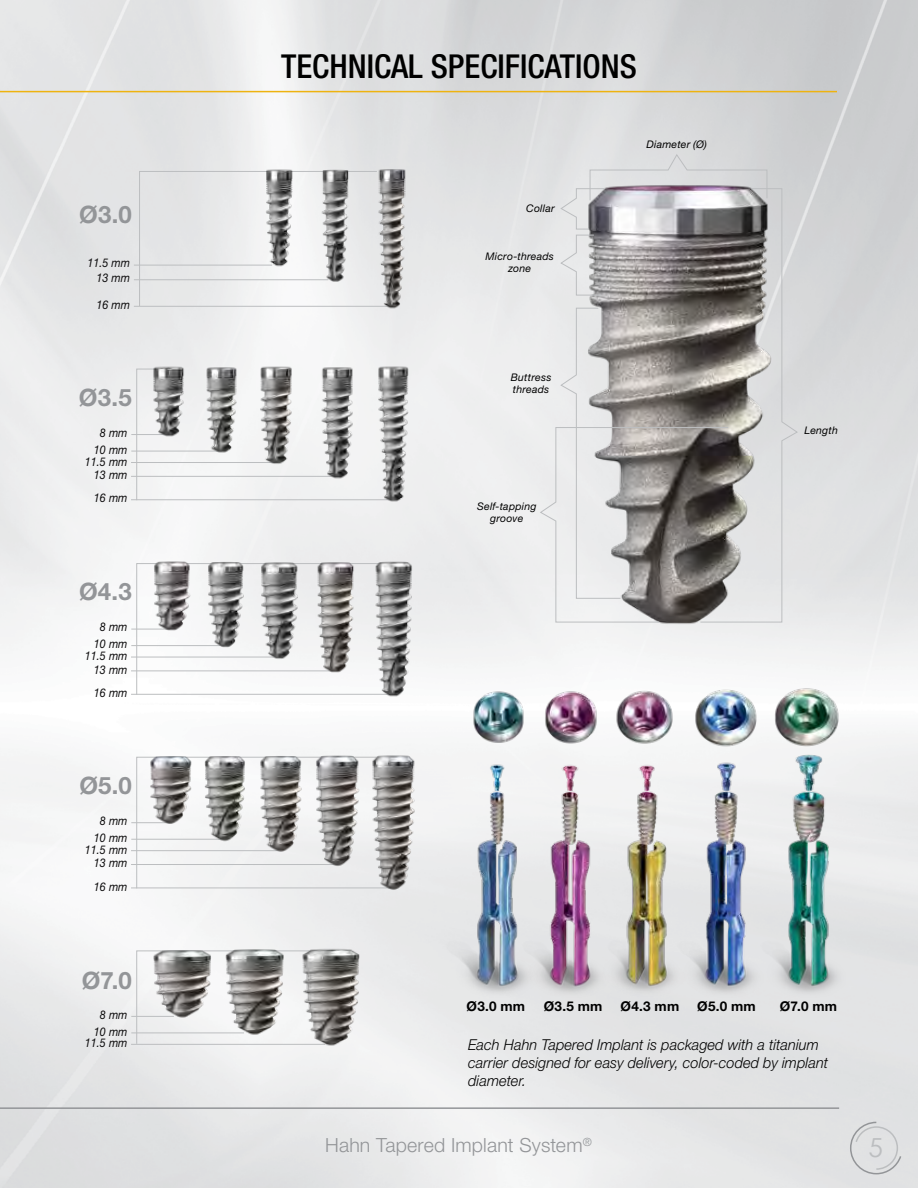
<style>
.page{position:relative;width:918px;height:1188px;background:#fff}
.page>*{position:absolute;margin:0;border:0;box-sizing:border-box;transform-origin:0 0}
.t1{font:500 condensed 33px "Helvetica Neue LT Std";color:#000}
.t2{font:26.25px "Century Gothic";color:#bcbec0}
.t3{font:700 24px "Helvetica Neue LT Std";letter-spacing:.005em;color:#939598}
.t4{font:300 19.5px "Helvetica Neue LT Std";letter-spacing:.01em;color:#939598}
.t5{font:italic 300 15px/18px "Helvetica Neue LT Std";letter-spacing:.005em;color:#000}
.t6{font:700 13.5px "Helvetica Neue LT Std";letter-spacing:.02em;color:#000}
.t7{font:italic 12px/23.2px "Helvetica Neue LT Std";color:#0b0a0b;scale:.9 1}
.t8{font:italic 10.5px/12px "Helvetica Neue LT Std";letter-spacing:.02em;color:#000;text-align:center}
</style>
<div class="page">
<hr style="left:0;top:91px;width:837px;height:1px;background:#eeb310">
<hr style="left:0;top:1107px;width:839px;height:2px;background:#939598">
<svg style="left:849px;top:1121px;width:54px;height:54px;background:#dadbdc"></svg>
<img style="left:444px;top:742px;width:73px;height:277px">
<img style="left:612px;top:746px;width:56px;height:273px">
<img style="left:517px;top:742px;width:95px;height:277px">
<img style="left:668px;top:742px;width:83px;height:277px">
<img style="left:751px;top:742px;width:95px;height:277px">
<img style="left:470px;top:687px;width:56px;height:59px">
<img style="left:611px;top:687px;width:65px;height:59px">
<img style="left:540px;top:687px;width:61px;height:59px">
<img style="left:692px;top:686px;width:67px;height:65px">
<img style="left:772px;top:685px;width:69px;height:65px">
<svg style="left:136px;top:563px;width:237px;height:131px"></svg>
<hr style="left:131px;top:657px;width:152px;height:1px;background:#bcbec0">
<hr style="left:131px;top:645px;width:97px;height:1px;background:#bcbec0">
<hr style="left:131px;top:629px;width:39px;height:1px;background:#bcbec0">
<hr style="left:131px;top:671px;width:207px;height:1px;background:#bcbec0">
<hr style="left:131px;top:694px;width:264px;height:1px;background:#bcbec0">
<img style="left:151px;top:560px;width:43px;height:74px">
<img style="left:204px;top:561px;width:44px;height:88px">
<img style="left:373px;top:559px;width:43px;height:138px">
<img style="left:258px;top:559px;width:44px;height:106px">
<img style="left:310px;top:559px;width:52px;height:117px">
<svg style="left:136px;top:756px;width:231px;height:132px"></svg>
<hr style="left:131px;top:850px;width:150px;height:1px;background:#bcbec0">
<hr style="left:131px;top:839px;width:97px;height:1px;background:#bcbec0">
<hr style="left:131px;top:822px;width:39px;height:1px;background:#bcbec0">
<hr style="left:131px;top:864px;width:207px;height:1px;background:#bcbec0">
<hr style="left:131px;top:888px;width:264px;height:1px;background:#bcbec0">
<img style="left:149px;top:756px;width:45px;height:70px">
<img style="left:203px;top:754px;width:47px;height:91px">
<img style="left:313px;top:754px;width:51px;height:115px">
<img style="left:367px;top:752px;width:54px;height:139px">
<img style="left:257px;top:755px;width:48px;height:99px">
<svg style="left:136px;top:950px;width:162px;height:94px"></svg>
<hr style="left:131px;top:1044px;width:194px;height:1px;background:#bcbec0">
<hr style="left:131px;top:1033px;width:113px;height:1px;background:#bcbec0">
<hr style="left:131px;top:1016px;width:43px;height:1px;background:#bcbec0">
<img style="left:152px;top:946px;width:61px;height:77px">
<img style="left:223px;top:947px;width:62px;height:92px">
<img style="left:298px;top:942px;width:65px;height:111px">
<svg style="left:136px;top:368px;width:27px;height:133px"></svg>
<hr style="left:131px;top:462px;width:147px;height:1px;background:#bcbec0">
<hr style="left:131px;top:451px;width:91px;height:1px;background:#bcbec0">
<hr style="left:131px;top:434px;width:39px;height:1px;background:#bcbec0">
<hr style="left:131px;top:476px;width:209px;height:1px;background:#bcbec0">
<hr style="left:131px;top:499px;width:264px;height:1px;background:#bcbec0">
<img style="left:259px;top:359px;width:35px;height:111px">
<img style="left:316px;top:361px;width:42px;height:122px">
<img style="left:371px;top:360px;width:42px;height:146px">
<img style="left:203px;top:363px;width:41px;height:93px">
<img style="left:148px;top:360px;width:42px;height:80px">
<svg style="left:139px;top:171px;width:233px;height:135px"></svg>
<hr style="left:134px;top:265px;width:138px;height:1px;background:#bcbec0">
<hr style="left:134px;top:279px;width:194px;height:1px;background:#bcbec0">
<hr style="left:134px;top:306px;width:255px;height:1px;background:#bcbec0">
<img style="left:264px;top:162px;width:32px;height:112px">
<img style="left:312px;top:166px;width:46px;height:118px">
<img style="left:372px;top:167px;width:40px;height:148px">
<svg style="left:539px;top:153px;width:259px;height:470px;background:#b2b0b0"></svg>
<h3 class="t3" style="left:79px;top:200px;width:54px">Ø3.0</h3>
<p class="t7" style="left:88px;top:255px;width:49px;line-height:15px;text-align:right">11.5 mm<br>13 mm</p>
<p class="t7" style="left:97px;top:293px;width:39px">16 mm</p>
<h3 class="t3" style="left:79px;top:383px;width:54px">Ø3.5</h3>
<p class="t7" style="left:100px;top:421px;width:32px">8 mm</p>
<p class="t7" style="left:94px;top:463px;width:39px">13 mm<br>16 mm</p>
<p class="t7" style="left:94px;top:438px;width:39px">10 mm</p>
<p class="t7" style="left:85px;top:449px;width:49px">11.5 mm</p>
<h3 class="t3" style="left:79px;top:577px;width:54px">Ø4.3</h3>
<p class="t7" style="left:100px;top:615px;width:32px">8 mm</p>
<p class="t7" style="left:94px;top:658px;width:39px">13 mm<br>16 mm</p>
<p class="t7" style="left:94px;top:632px;width:39px">10 mm</p>
<p class="t7" style="left:85px;top:644px;width:49px">11.5 mm</p>
<h3 class="t3" style="left:79px;top:771px;width:54px">Ø5.0</h3>
<p class="t7" style="left:100px;top:809px;width:32px">8 mm</p>
<p class="t7" style="left:94px;top:851px;width:39px">13 mm<br>16 mm</p>
<p class="t7" style="left:94px;top:826px;width:39px">10 mm</p>
<p class="t7" style="left:85px;top:838px;width:49px">11.5 mm</p>
<h3 class="t3" style="left:82px;top:966px;width:51px">Ø7.0</h3>
<p class="t7" style="left:100px;top:1003px;width:32px">8 mm</p>
<p class="t7" style="left:94px;top:1020px;width:39px">10 mm</p>
<p class="t7" style="left:85px;top:1031px;width:49px">11.5 mm</p>
<h1 class="t1" style="left:281px;top:46px;width:357px">TECHNICAL SPECIFICATIONS</h1>
<p class="t8" style="left:526px;top:202px;width:30px">Collar</p>
<p class="t8" style="left:486px;top:250px;width:70px">Micro-threads zone</p>
<p class="t8" style="left:646px;top:138px;width:62px">Diameter (Ø)</p>
<p class="t8" style="left:511px;top:371px;width:42px;text-align:left">Buttress threads</p>
<p class="t8" style="left:477px;top:500px;width:61px">Self-tapping groove</p>
<p class="t8" style="left:804px;top:425px;width:35px">Length</p>
<p class="t6" style="left:467px;top:998px;width:60px">Ø3.0 mm</p>
<p class="t6" style="left:544px;top:998px;width:60px">Ø3.5 mm</p>
<p class="t6" style="left:621px;top:998px;width:60px">Ø4.3 mm</p>
<p class="t6" style="left:697px;top:998px;width:60px">Ø5.0 mm</p>
<p class="t6" style="left:780px;top:998px;width:59px">Ø7.0 mm</p>
<p class="t5" style="left:468px;top:1035px;width:361px">Each Hahn Tapered Implant is packaged with a titanium carrier designed for easy delivery, color-coded by implant diameter.</p>
<h3 class="t4" style="left:325px;top:1134px;width:268px">Hahn Tapered Implant System<sup>®</sup></h3>
<h2 class="t2" style="left:868px;top:1132px;width:16px">5</h2>
</div>
